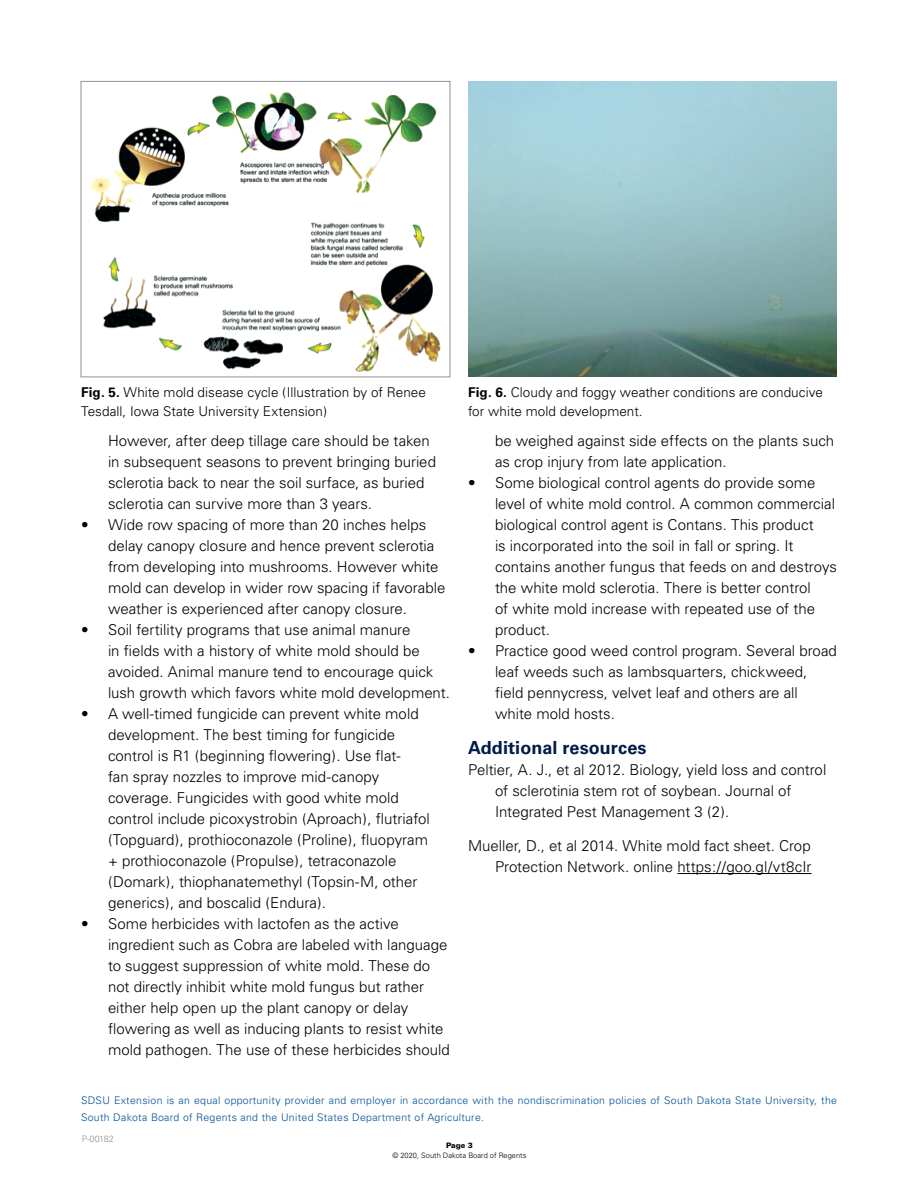
<style>
.page{position:relative;width:918px;height:1188px;background:#fff}
.page>*{position:absolute;margin:0;border:0;box-sizing:border-box;transform-origin:0 0}
.t1{font:700 18px "Univers";letter-spacing:.005em;color:#001b49}
.t2{font:300 15px/21px "Univers";color:#000}
.t3{font:300 13.5px/19.5px "Univers";letter-spacing:.005em;color:#000}
.t4{font:300 10.5px/16.5px "Univers";letter-spacing:.03em;color:#004e95}
.t5{font:300 9px "Univers";letter-spacing:-.015em;color:#919195}
.t6{font:300 7.5px "Univers";color:#000}
.t7{font:900 7.5px "Univers";color:#000}
.s1{font-weight:700}
</style>
<div class="page">
<img style="left:91px;top:92px;width:350px;height:281px">
<div style="left:81px;top:81px;width:369px;height:296px;border:1px solid #919195"></div>
<img style="left:468px;top:81px;width:369px;height:296px">
<hr style="left:677px;top:873px;width:135px;height:1px;background:#000">
<p class="t3" style="left:81px;top:382px;width:347px"><span class="s1">Fig. 5.</span> White mold disease cycle (Illustration by of Renee<br>Tesdall, Iowa State University Extension)</p>
<p class="t3" style="left:468px;top:382px;width:356px"><span class="s1">Fig. 6.</span> Cloudy and foggy weather conditions are conducive for white mold development.</p>
<p class="t2" style="left:108px;top:430px;width:330px">However, after deep tillage care should be taken in subsequent seasons to prevent bringing buried sclerotia back to near the soil surface, as buried sclerotia can survive more than 3 years.</p>
<p class="t2" style="left:108px;top:514px;width:339px;text-indent:-27px">• Wide row spacing of more than 20 inches helps delay canopy closure and hence prevent sclerotia from developing into mushrooms. However white mold can develop in wider row spacing if favorable weather is experienced after canopy closure.</p>
<p class="t2" style="left:108px;top:619px;width:343px;text-indent:-27px">• Soil fertility programs that use animal manure<br>in fields with a history of white mold should be avoided. Animal manure tend to encourage quick lush growth which favors white mold development.</p>
<p class="t2" style="left:108px;top:703px;width:323px;text-indent:-27px">• A well-timed fungicide can prevent white mold development. The best timing for fungicide control is R1 (beginning flowering). Use flat-<br>fan spray nozzles to improve mid-canopy coverage. Fungicides with good white mold control include picoxystrobin (Aproach), flutriafol (Topguard), prothioconazole (Proline), fluopyram + prothioconazole (Propulse), tetraconazole (Domark), thiophanatemethyl (Topsin-M, other generics), and boscalid (Endura).</p>
<p class="t2" style="left:108px;top:913px;width:344px;text-indent:-27px">• Some herbicides with lactofen as the active ingredient such as Cobra are labeled with language to suggest suppression of white mold. These do not directly inhibit white mold fungus but rather either help open up the plant canopy or delay flowering as well as inducing plants to resist white mold pathogen. The use of these herbicides should</p>
<p class="t2" style="left:495px;top:430px;width:341px">be weighed against side effects on the plants such as crop injury from late application.</p>
<p class="t2" style="left:495px;top:472px;width:344px;text-indent:-27px">• Some biological control agents do provide some level of white mold control. A common commercial biological control agent is Contans. This product<br>is incorporated into the soil in fall or spring. It contains another fungus that feeds on and destroys the white mold sclerotia. There is better control<br>of white mold increase with repeated use of the product.</p>
<p class="t2" style="left:495px;top:640px;width:343px;text-indent:-27px">• Practice good weed control program. Several broad leaf weeds such as lambsquarters, chickweed, field pennycress, velvet leaf and others are all white mold hosts.</p>
<p class="t1" style="left:468px;top:737px;width:180px">Additional resources</p>
<p class="t2" style="left:495px;top:759px;width:333px;text-indent:-27px">Peltier, A. J., et al 2012. Biology, yield loss and control of sclerotinia stem rot of soybean. Journal of<br>Integrated Pest Management 3 (2).</p>
<p class="t2" style="left:468px;top:835px;width:345px;text-align:right">Mueller, D., et al 2014. White mold fact sheet. Crop<br>Protection Network. online https://goo.gl/vt8cIr</p>
<p class="t4" style="left:81px;top:1092px;width:758px">SDSU Extension is an equal opportunity provider and employer in accordance with the nondiscrimination policies of South Dakota State University, the<br>South Dakota Board of Regents and the United States Department of Agriculture.</p>
<p class="t5" style="left:82px;top:1133px;width:33px">P-00182</p>
<p class="t7" style="left:446px;top:1140px;width:28px">Page 3</p>
<p class="t6" style="left:392px;top:1151px;width:136px">© 2020, South Dakota Board of Regents</p>
</div>
